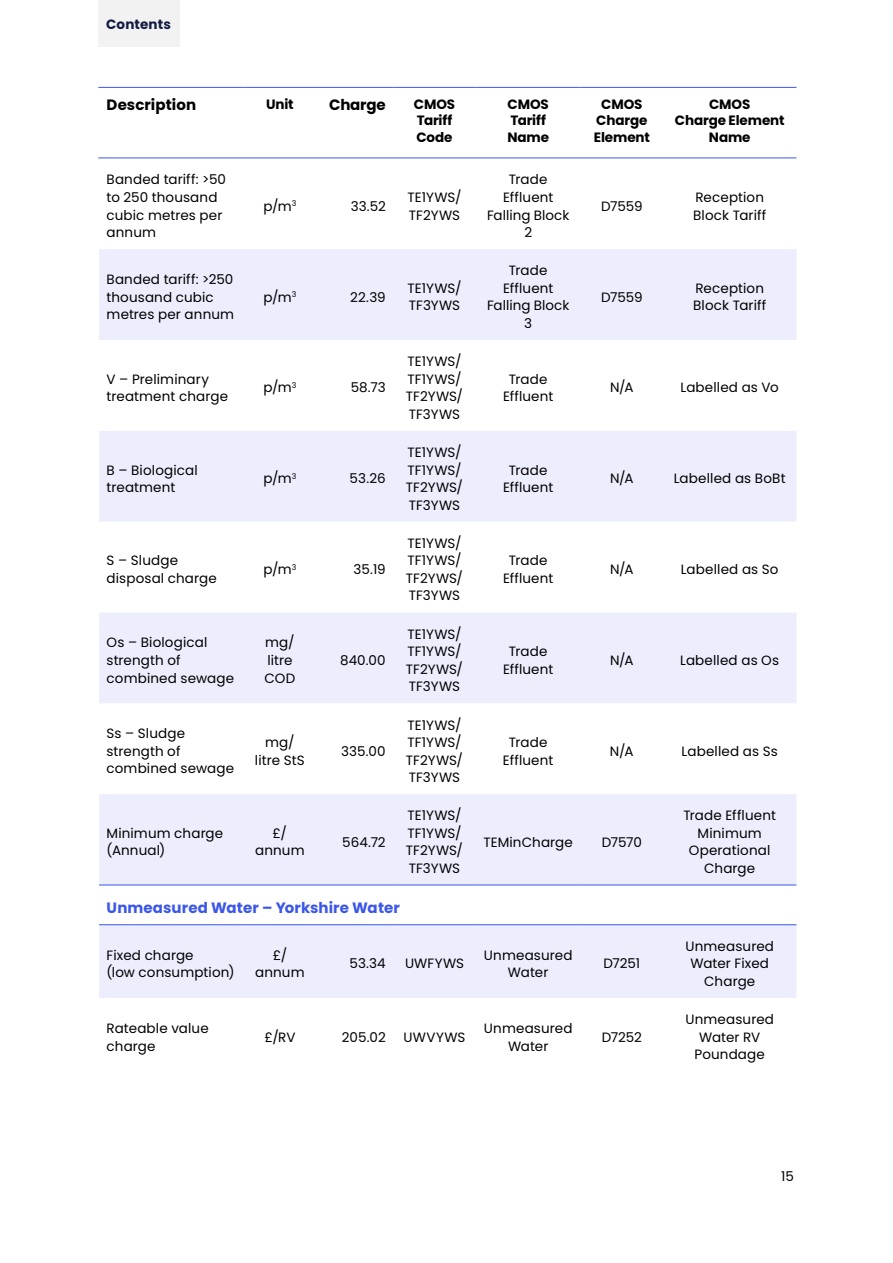
<style>
.page{position:relative;width:893px;height:1263px;background:#fff}
.page>*{position:absolute;margin:0;border:0;box-sizing:border-box;transform-origin:0 0}
.t1{font:700 15px "Poppins";letter-spacing:.005em;color:#3c57e8}
.t2{font:700 15px "Poppins";letter-spacing:.005em;color:#000}
.t3{font:13.5px/17.5px "Poppins";letter-spacing:.01em;color:#000}
.t4{font:700 13.5px/16.5px "Poppins";letter-spacing:-.01em;color:#000}
.t5{font:700 13.5px "Poppins";letter-spacing:.01em;color:#121c42}
</style>
<div class="page">
<svg style="left:99px;top:249px;width:697px;height:749px;fill:#eceefd"></svg>
<hr style="left:98px;top:158px;width:147px;height:1px;background:#3c57e8">
<hr style="left:245px;top:158px;width:70px;height:1px;background:#3c57e8">
<hr style="left:315px;top:158px;width:78px;height:1px;background:#3c57e8">
<hr style="left:393px;top:158px;width:83px;height:1px;background:#3c57e8">
<hr style="left:476px;top:158px;width:105px;height:1px;background:#3c57e8">
<hr style="left:581px;top:158px;width:82px;height:1px;background:#3c57e8">
<hr style="left:663px;top:158px;width:133px;height:1px;background:#3c57e8">
<hr style="left:98px;top:87px;width:147px;height:1px;background:#3c57e8">
<hr style="left:245px;top:87px;width:70px;height:1px;background:#3c57e8">
<hr style="left:315px;top:87px;width:78px;height:1px;background:#3c57e8">
<hr style="left:393px;top:87px;width:83px;height:1px;background:#3c57e8">
<hr style="left:476px;top:87px;width:105px;height:1px;background:#3c57e8">
<hr style="left:581px;top:87px;width:82px;height:1px;background:#3c57e8">
<hr style="left:663px;top:87px;width:133px;height:1px;background:#3c57e8">
<hr style="left:99px;top:924px;width:146px;height:1px;background:#3c57e8">
<hr style="left:245px;top:924px;width:70px;height:1px;background:#3c57e8">
<hr style="left:315px;top:924px;width:78px;height:1px;background:#3c57e8">
<hr style="left:393px;top:924px;width:83px;height:1px;background:#3c57e8">
<hr style="left:476px;top:924px;width:105px;height:1px;background:#3c57e8">
<hr style="left:581px;top:924px;width:82px;height:1px;background:#3c57e8">
<hr style="left:663px;top:924px;width:133px;height:1px;background:#3c57e8">
<hr style="left:99px;top:885px;width:146px;height:1px;background:#3c57e8">
<hr style="left:245px;top:885px;width:70px;height:1px;background:#3c57e8">
<hr style="left:315px;top:885px;width:78px;height:1px;background:#3c57e8">
<hr style="left:393px;top:885px;width:83px;height:1px;background:#3c57e8">
<hr style="left:476px;top:885px;width:105px;height:1px;background:#3c57e8">
<hr style="left:581px;top:885px;width:82px;height:1px;background:#3c57e8">
<hr style="left:663px;top:885px;width:133px;height:1px;background:#3c57e8">
<div style="left:98px;top:0;width:81px;height:46px;background:#f2f2f2"></div>
<p class="t5" style="left:106px;top:17px;width:66px">Contents</p>
<p class="t2" style="left:107px;top:96px;width:91px">Description</p>
<p class="t4" style="left:266px;top:96px;width:29px">Unit</p>
<p class="t2" style="left:329px;top:96px;width:58px">Charge</p>
<p class="t4" style="left:414px;top:96px;width:43px">CMOS<br>Tariff<br>Code</p>
<p class="t4" style="left:507px;top:96px;width:43px">CMOS<br>Tariff<br>Name</p>
<p class="t4" style="left:594px;top:96px;width:58px;text-align:center">CMOS<br>Charge<br>Element</p>
<p class="t4" style="left:675px;top:96px;width:111px;text-align:center">CMOS<br>Charge Element<br>Name</p>
<p class="t3" style="left:107px;top:171px;width:121px">Banded tariff: &gt;50 to 250 thousand cubic metres per annum</p>
<p class="t3" style="left:487px;top:171px;width:84px;text-align:center">Trade<br>Effluent<br>Falling Block<br>2</p>
<p class="t3" style="left:263px;top:197px;width:34px">p/m<sup>3</sup></p>
<p class="t3" style="left:351px;top:197px;width:37px">33.52</p>
<p class="t3" style="left:408px;top:189px;width:55px">TE1YWS/<br>TF2YWS</p>
<p class="t3" style="left:601px;top:197px;width:43px">D7559</p>
<p class="t3" style="left:693px;top:189px;width:75px">Reception<br>Block Tariff</p>
<p class="t3" style="left:107px;top:271px;width:129px">Banded tariff: &gt;250 thousand cubic metres per annum</p>
<p class="t3" style="left:263px;top:288px;width:34px">p/m<sup>3</sup></p>
<p class="t3" style="left:350px;top:288px;width:37px">22.39</p>
<p class="t3" style="left:408px;top:279px;width:55px">TE1YWS/<br>TF3YWS</p>
<p class="t3" style="left:107px;top:370px;width:123px">V – Preliminary treatment charge</p>
<p class="t3" style="left:263px;top:379px;width:34px">p/m<sup>3</sup></p>
<p class="t3" style="left:351px;top:379px;width:37px">58.73</p>
<p class="t3" style="left:107px;top:461px;width:93px">B – Biological treatment</p>
<p class="t3" style="left:263px;top:470px;width:34px">p/m<sup>3</sup></p>
<p class="t3" style="left:350px;top:470px;width:38px">53.26</p>
<p class="t3" style="left:107px;top:552px;width:112px">S – Sludge disposal charge</p>
<p class="t3" style="left:263px;top:561px;width:34px">p/m<sup>3</sup></p>
<p class="t3" style="left:353px;top:561px;width:34px">35.19</p>
<p class="t3" style="left:107px;top:634px;width:129px">Os – Biological strength of combined sewage</p>
<p class="t3" style="left:264px;top:634px;width:32px">mg/ litre<br>COD</p>
<p class="t3" style="left:340px;top:651px;width:47px">840.00</p>
<p class="t3" style="left:107px;top:725px;width:129px">Ss – Sludge strength of combined sewage</p>
<p class="t3" style="left:255px;top:734px;width:51px;text-align:center">mg/ litre StS</p>
<p class="t3" style="left:341px;top:742px;width:46px">335.00</p>
<p class="t3" style="left:107px;top:824px;width:118px">Minimum charge (Annual)</p>
<p class="t3" style="left:255px;top:824px;width:51px;text-align:center">£/ annum</p>
<p class="t3" style="left:342px;top:833px;width:45px">564.72</p>
<p class="t3" style="left:406px;top:353px;width:59px;text-align:justify">TE1YWS/ TF1YWS/ TF2YWS/ TF3YWS</p>
<p class="t3" style="left:406px;top:443px;width:59px;text-align:justify">TE1YWS/ TF1YWS/ TF2YWS/ TF3YWS</p>
<p class="t3" style="left:406px;top:534px;width:59px;text-align:justify">TE1YWS/ TF1YWS/ TF2YWS/ TF3YWS</p>
<p class="t3" style="left:406px;top:625px;width:59px;text-align:justify">TE1YWS/ TF1YWS/ TF2YWS/ TF3YWS</p>
<p class="t3" style="left:406px;top:716px;width:59px;text-align:justify">TE1YWS/ TF1YWS/ TF2YWS/ TF3YWS</p>
<p class="t3" style="left:406px;top:807px;width:59px;text-align:justify">TE1YWS/ TF1YWS/ TF2YWS/ TF3YWS</p>
<p class="t3" style="left:487px;top:262px;width:84px;text-align:center">Trade<br>Effluent<br>Falling Block<br>3</p>
<p class="t3" style="left:601px;top:288px;width:43px">D7559</p>
<p class="t3" style="left:693px;top:279px;width:75px">Reception<br>Block Tariff</p>
<p class="t3" style="left:503px;top:370px;width:52px;text-align:center">Trade<br>Effluent</p>
<p class="t3" style="left:610px;top:379px;width:25px">N/A</p>
<p class="t3" style="left:681px;top:379px;width:100px">Labelled as Vo</p>
<p class="t3" style="left:503px;top:461px;width:52px;text-align:center">Trade<br>Effluent</p>
<p class="t3" style="left:610px;top:470px;width:25px">N/A</p>
<p class="t3" style="left:674px;top:470px;width:113px">Labelled as BoBt</p>
<p class="t3" style="left:503px;top:552px;width:52px;text-align:center">Trade<br>Effluent</p>
<p class="t3" style="left:610px;top:561px;width:25px">N/A</p>
<p class="t3" style="left:681px;top:561px;width:99px">Labelled as So</p>
<p class="t3" style="left:503px;top:643px;width:52px;text-align:center">Trade<br>Effluent</p>
<p class="t3" style="left:610px;top:651px;width:25px">N/A</p>
<p class="t3" style="left:680px;top:651px;width:100px">Labelled as Os</p>
<p class="t3" style="left:503px;top:734px;width:52px;text-align:center">Trade<br>Effluent</p>
<p class="t3" style="left:610px;top:742px;width:25px">N/A</p>
<p class="t3" style="left:682px;top:742px;width:98px">Labelled as Ss</p>
<p class="t3" style="left:483px;top:833px;width:91px">TEMinCharge</p>
<p class="t3" style="left:602px;top:833px;width:42px">D7570</p>
<p class="t3" style="left:683px;top:807px;width:94px;text-align:center">Trade Effluent<br>Minimum<br>Operational<br>Charge</p>
<p class="t1" style="left:107px;top:899px;width:295px">Unmeasured Water – Yorkshire Water</p>
<p class="t3" style="left:107px;top:946px;width:130px">Fixed charge<br>(low consumption)</p>
<p class="t3" style="left:255px;top:946px;width:51px;text-align:center">£/ annum</p>
<p class="t3" style="left:350px;top:955px;width:38px">53.34</p>
<p class="t3" style="left:405px;top:955px;width:61px">UWFYWS</p>
<p class="t3" style="left:484px;top:946px;width:90px;text-align:center">Unmeasured<br>Water</p>
<p class="t3" style="left:604px;top:955px;width:38px">D7251</p>
<p class="t3" style="left:107px;top:1019px;width:104px">Rateable value charge</p>
<p class="t3" style="left:264px;top:1028px;width:33px">£/RV</p>
<p class="t3" style="left:342px;top:1028px;width:45px">205.02</p>
<p class="t3" style="left:404px;top:1028px;width:63px">UWVYWS</p>
<p class="t3" style="left:484px;top:1019px;width:90px;text-align:center">Unmeasured<br>Water</p>
<p class="t3" style="left:602px;top:1028px;width:41px">D7252</p>
<p class="t3" style="left:685px;top:937px;width:90px;text-align:center">Unmeasured<br>Water Fixed<br>Charge</p>
<p class="t3" style="left:685px;top:1011px;width:90px;text-align:center">Unmeasured<br>Water RV<br>Poundage</p>
<p class="t3" style="left:781px;top:1168px;width:14px">15</p>
</div>
